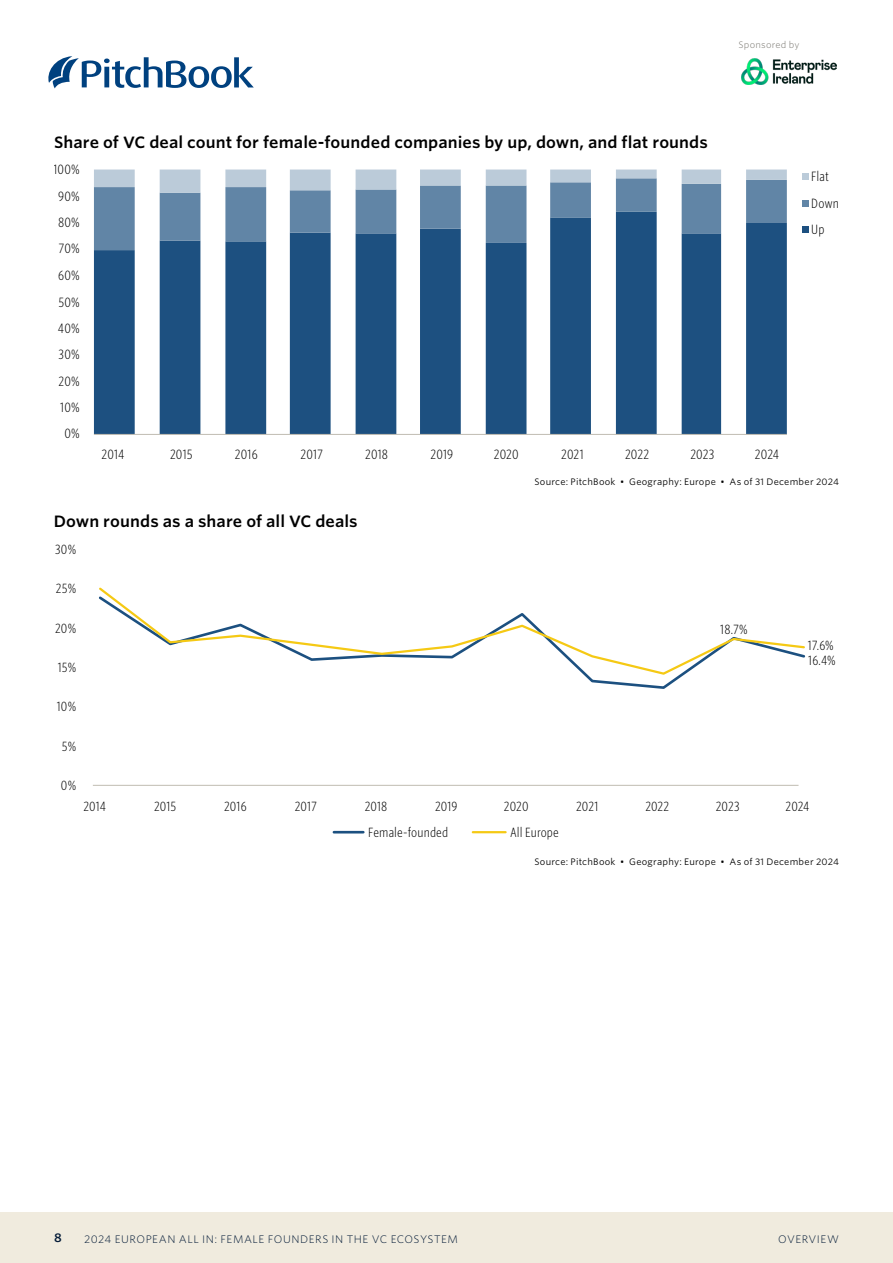
<style>
.page{position:relative;width:893px;height:1263px;background:#fff}
.page>*{position:absolute;margin:0;border:0;box-sizing:border-box;transform-origin:0 0}
.CR_Chart___table_title{font:600 15.75px "Whitney S Sm";letter-spacing:.005em;color:#000}
.t1{font:300 12.9px/26.5px "Whitney Cond S Sm";letter-spacing:.005em;color:#000}
.t2{font:300 12.75px "Whitney Cond S Sm";letter-spacing:.005em;color:#000}
.t3{font:600 12px "Whitney S Sm";color:#051c38}
.CR_Footer_right{font:300 10.5px "Whitney S Sm";letter-spacing:.045em;color:#051c38}
.CR_Source_tag{font:9px "Whitney S Sm";letter-spacing:.025em;color:#000}
.t4{font:300 9px "Whitney S Sm";letter-spacing:.025em;color:#78766f}
</style>
<div class="page">
<div style="left:0;top:1212px;width:893px;height:51px;background:#f0ebde"></div>
<svg style="left:48px;top:56px;width:206px;height:32px"></svg>
<img style="left:741px;top:59px;width:95px;height:26px">
<svg style="left:94px;top:250px;width:693px;height:184px;fill:#1d5080"></svg>
<svg style="left:94px;top:193px;width:693px;height:57px"></svg>
<svg style="left:94px;top:170px;width:693px;height:23px"></svg>
<svg style="left:802px;top:174px;width:6px;height:6px"></svg>
<div style="left:802px;top:200px;width:6px;height:7px;background:#6185a6"></div>
<svg style="left:802px;top:227px;width:6px;height:6px"></svg>
<hr style="left:94px;top:434px;width:693px;height:1px;background:#c0bcb2">
<hr style="left:93px;top:785px;width:705px;height:1px;background:#c0bcb2">
<svg style="left:585px;top:676px;width:98px;height:13px"></svg>
<svg style="left:99px;top:587px;width:707px;height:89px"></svg>
<hr style="left:334px;top:831px;width:29px;height:2px;background:#1c5080">
<hr style="left:473px;top:831px;width:33px;height:2px;background:#f5c914">
<p class="t4" style="left:738px;top:38px;width:62px">Sponsored by</p>
<p class="CR_Chart___table_title" style="left:54px;top:131px;width:655px">Share of VC deal count for female-founded companies by up, down, and flat rounds</p>
<p class="t1" style="left:53px;top:156px;width:28px">100%</p>
<p class="t1" style="left:58px;top:182px;width:23px">90%</p>
<p class="t1" style="left:58px;top:209px;width:23px">80%</p>
<p class="t1" style="left:59px;top:235px;width:23px">70%</p>
<p class="t1" style="left:58px;top:261px;width:23px">60%</p>
<p class="t1" style="left:58px;top:288px;width:23px">50%</p>
<p class="t1" style="left:58px;top:315px;width:23px">40%</p>
<p class="t1" style="left:59px;top:341px;width:23px">30%</p>
<p class="t1" style="left:59px;top:367px;width:23px">20%</p>
<p class="t1" style="left:60px;top:394px;width:21px">10%</p>
<p class="t1" style="left:64px;top:420px;width:17px">0%</p>
<p class="t1" style="left:102px;top:441px;width:24px">2014</p>
<p class="t1" style="left:170px;top:441px;width:24px">2015</p>
<p class="t1" style="left:235px;top:441px;width:24px">2016</p>
<p class="t1" style="left:301px;top:441px;width:24px">2017</p>
<p class="t1" style="left:365px;top:441px;width:24px">2018</p>
<p class="t1" style="left:430px;top:441px;width:24px">2019</p>
<p class="t1" style="left:494px;top:441px;width:26px">2020</p>
<p class="t1" style="left:561px;top:441px;width:24px">2021</p>
<p class="t1" style="left:625px;top:441px;width:26px">2022</p>
<p class="t1" style="left:690px;top:441px;width:26px">2023</p>
<p class="t1" style="left:755px;top:441px;width:26px">2024</p>
<p class="t1" style="left:811px;top:163px;width:29px">Flat<br>Down<br>Up</p>
<p class="CR_Chart___table_title" style="left:54px;top:511px;width:305px">Down rounds as a share of all VC deals</p>
<p class="t2" style="left:55px;top:541px;width:22px">30%</p>
<p class="t2" style="left:56px;top:580px;width:22px">25%</p>
<p class="t2" style="left:55px;top:620px;width:23px">20%</p>
<p class="t2" style="left:58px;top:659px;width:20px">15%</p>
<p class="t2" style="left:57px;top:698px;width:21px">10%</p>
<p class="t2" style="left:62px;top:738px;width:16px">5%</p>
<p class="t2" style="left:61px;top:777px;width:17px">0%</p>
<p class="CR_Source_tag" style="left:534px;top:475px;width:306px">Source: PitchBook • Geography: Europe • As of 31 December 2024</p>
<p class="t2" style="left:720px;top:621px;width:29px">18.7%</p>
<p class="t2" style="left:808px;top:637px;width:27px">17.6%</p>
<p class="t2" style="left:808px;top:652px;width:29px">16.4%</p>
<p class="t2" style="left:83px;top:798px;width:24px">2014</p>
<p class="t2" style="left:154px;top:798px;width:24px">2015</p>
<p class="t2" style="left:224px;top:798px;width:24px">2016</p>
<p class="t2" style="left:295px;top:798px;width:24px">2017</p>
<p class="t2" style="left:365px;top:798px;width:24px">2018</p>
<p class="t2" style="left:435px;top:798px;width:24px">2019</p>
<p class="t2" style="left:504px;top:798px;width:26px">2020</p>
<p class="t2" style="left:576px;top:798px;width:24px">2021</p>
<p class="t2" style="left:645px;top:798px;width:26px">2022</p>
<p class="t2" style="left:716px;top:798px;width:25px">2023</p>
<p class="t2" style="left:786px;top:798px;width:25px">2024</p>
<p class="t2" style="left:368px;top:824px;width:82px">Female-founded</p>
<p class="t2" style="left:510px;top:824px;width:50px">All Europe</p>
<p class="CR_Source_tag" style="left:534px;top:855px;width:306px">Source: PitchBook • Geography: Europe • As of 31 December 2024</p>
<h3 class="t3" style="left:54px;top:1229px;width:9px">8</h3>
<p class="CR_Footer_right" style="left:84px;top:1231px;width:375px">2024 EUROPEAN ALL IN: FEMALE FOUNDERS IN THE VC ECOSYSTEM</p>
<p class="CR_Footer_right" style="left:778px;top:1231px;width:62px">OVERVIEW</p>
</div>
